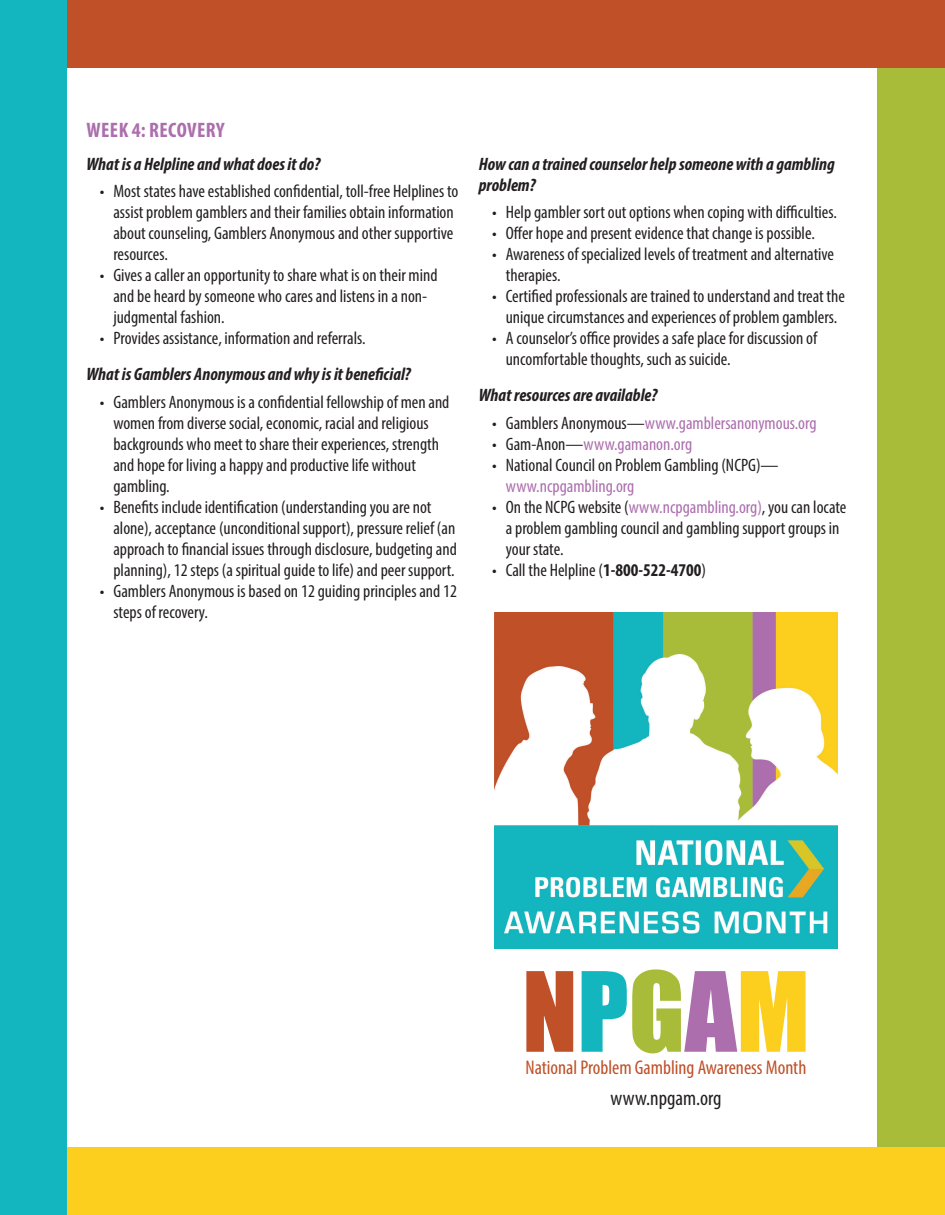
<style>
.page{position:relative;width:945px;height:1215px;background:#fff}
.page>*{position:absolute;margin:0;border:0;box-sizing:border-box;transform-origin:0 0}
.t1{font:102px "Impact";color:#c05028}
.t2{font:700 condensed 21px "Myriad Pro";letter-spacing:.02em;color:#ac6ead}
.t3{font:condensed 21px "Myriad Pro";color:#231f20}
.Text{font:condensed 19.8px "Myriad Pro";color:#bf5028}
.t4{font:condensed 18px/21px "Myriad Pro";color:#231f20}
.Subheading{font:italic 700 condensed 18px/21px "Myriad Pro";color:#231f20}
.t5{font:condensed 18px "Myriad Pro";color:#ac6ead}
.s1{color:#231f20}
.s2{color:#ac6ead}
.s3{font-weight:700}
.s4{color:#13b5be}
.s5{color:#a9bc3a}
.s6{color:#fcce1e}
</style>
<div class="page">
<div style="left:878px;top:0;width:67px;height:1215px;background:#a9bc3a"></div>
<div style="left:0;top:0;width:945px;height:68px;background:#c05028"></div>
<div style="left:0;top:1148px;width:945px;height:67px;background:#fcce1e"></div>
<div style="left:0;top:0;width:67px;height:1215px;background:#13b5be"></div>
<img style="left:495px;top:613px;width:342px;height:335px">
<p class="t2" style="left:87px;top:117px;width:139px">WEEK 4: RECOVERY</p>
<p class="Subheading" style="left:86px;top:153px;width:235px">What is a Helpline and what does it do?</p>
<p class="t4" style="left:113px;top:181px;width:347px;text-indent:-14px">• Most states have established confidential, toll-free Helplines to assist problem gamblers and their families obtain information about counseling, Gamblers Anonymous and other supportive resources.</p>
<p class="t4" style="left:113px;top:265px;width:326px;text-indent:-14px">• Gives a caller an opportunity to share what is on their mind and be heard by someone who cares and listens in a non&shy;judgmental fashion.</p>
<p class="t4" style="left:100px;top:328px;width:267px">• Provides assistance, information and referrals.</p>
<p class="Subheading" style="left:86px;top:363px;width:326px">What is Gamblers Anonymous and why is it beneficial?</p>
<p class="t4" style="left:113px;top:391px;width:338px;text-indent:-14px">• Gamblers Anonymous is a confidential fellowship of men and women from diverse social, economic, racial and religious backgrounds who meet to share their experiences, strength and hope for living a happy and productive life without gambling.</p>
<p class="t4" style="left:113px;top:496px;width:345px;text-indent:-14px">• Benefits include identification (understanding you are not alone), acceptance (unconditional support), pressure relief (an approach to financial issues through disclosure, budgeting and planning), 12 steps (a spiritual guide to life) and peer support.</p>
<p class="t4" style="left:113px;top:580px;width:345px;text-indent:-14px">• Gamblers Anonymous is based on 12 guiding principles and 12 steps of recovery.</p>
<p class="Subheading" style="left:479px;top:153px;width:358px">How can a trained counselor help someone with a gambling problem?</p>
<p class="t4" style="left:492px;top:202px;width:346px">• Help gambler sort out options when coping with difficulties.</p>
<p class="t4" style="left:492px;top:223px;width:324px">• Offer hope and present evidence that change is possible.</p>
<p class="t4" style="left:506px;top:244px;width:330px;text-indent:-14px">• Awareness of specialized levels of treatment and alternative therapies.</p>
<p class="t4" style="left:492px;top:286px;width:354px;text-align:center">• Certified professionals are trained to understand and treat the unique circumstances and experiences of problem gamblers.</p>
<p class="t4" style="left:506px;top:328px;width:313px;text-indent:-14px">• A counselor’s office provides a safe place for discussion of uncomfortable thoughts, such as suicide.</p>
<p class="Subheading" style="left:479px;top:384px;width:180px">What resources are available?</p>
<p class="t5" style="left:492px;top:412px;width:326px"><span class="s1">• Gamblers Anonymous—</span>www.gamblersanonymous.org</p>
<p class="t5" style="left:492px;top:433px;width:201px"><span class="s1">• Gam-Anon—</span>www.gamanon.org</p>
<p class="t4" style="left:506px;top:454px;width:274px;text-indent:-14px">• National Council on Problem Gambling (NCPG)— <span class="s2">www.ncpgambling.org</span></p>
<p class="t4" style="left:506px;top:496px;width:342px;text-indent:-14px">• On the NCPG website (<span class="s2">www.ncpgambling.org)</span>, you can locate a problem gambling council and gambling support groups in your state.</p>
<p class="t4" style="left:492px;top:559px;width:215px">• Call the Helpline (<span class="s3">1-800-522-4700</span>)</p>
<p class="t1" style="left:522px;top:933px;width:289px">N<span class="s4">P</span><span class="s5">G</span><span class="s2">A</span><span class="s6">M</span></p>
<p class="Text" style="left:526px;top:1055px;width:282px">National Problem Gambling Awareness Month</p>
<p class="t3" style="left:610px;top:1085px;width:113px">www.npgam.org</p>
</div>
